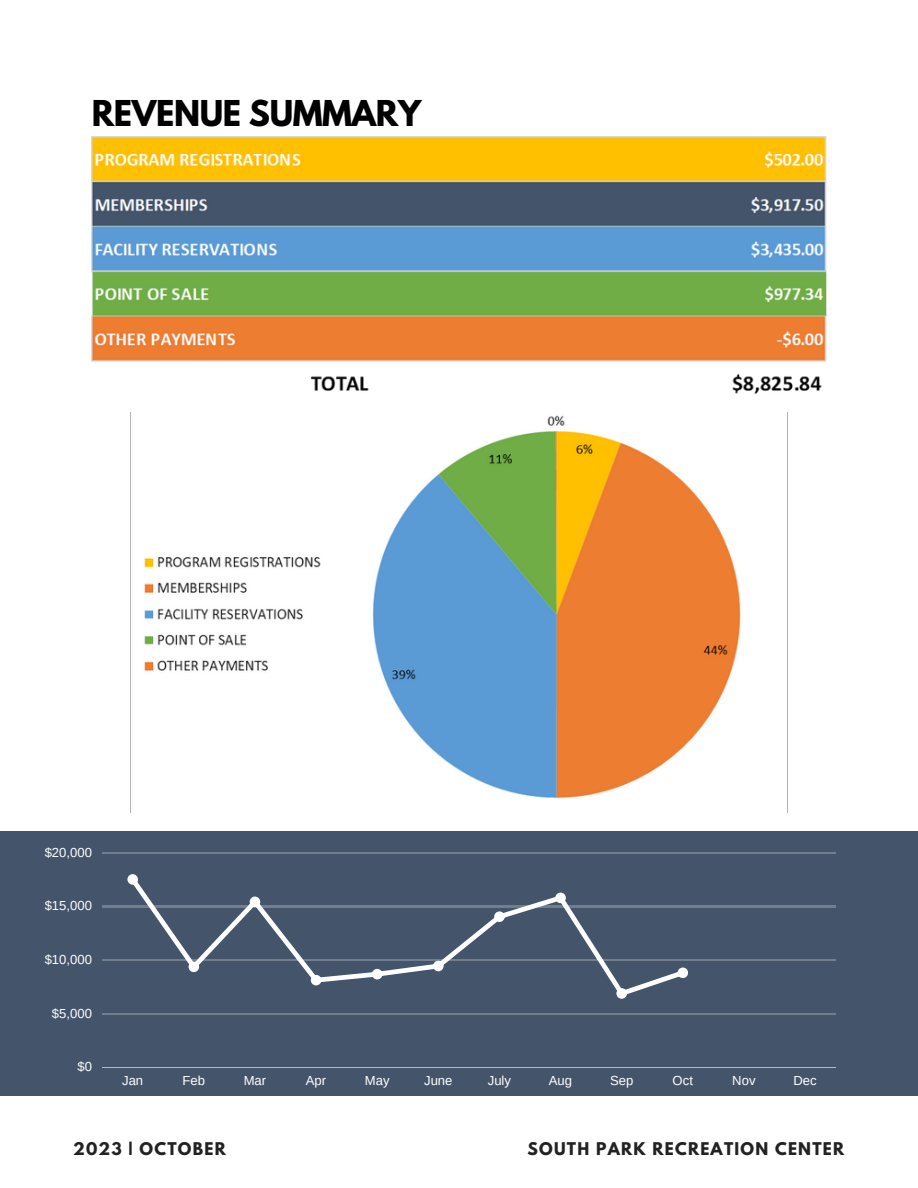
<style>
.page{position:relative;width:918px;height:1188px;background:#fff}
.page>*{position:absolute;margin:0;border:0;box-sizing:border-box;transform-origin:0 0}
.t1{font:700 31.5px "League Spartan";letter-spacing:-.015em;color:#000}
.t2{font:700 15.6px "League Spartan";letter-spacing:.08em;color:#222}
.t3{font:13.05px "Arimo";color:#fff}
</style>
<div class="page">
<div style="left:0;top:831px;width:918px;height:265px;background:#44546a"></div>
<hr style="left:102px;top:852px;width:734px;height:1px;background:#fff">
<hr style="left:102px;top:906px;width:734px;height:1px;background:#fff">
<hr style="left:102px;top:960px;width:734px;height:1px;background:#fff">
<hr style="left:102px;top:1013px;width:734px;height:1px;background:#fff">
<hr style="left:102px;top:1067px;width:734px;height:1px;background:#fff">
<svg style="left:127px;top:874px;width:561px;height:125px"></svg>
<img style="left:92px;top:136px;width:734px;height:258px">
<img style="left:144px;top:412px;width:644px;height:401px">
<p class="t1" style="left:92px;top:97px;width:331px">REVENUE SUMMARY</p>
<p class="t3" style="left:45px;top:845px;width:49px">$20,000</p>
<p class="t3" style="left:45px;top:898px;width:49px">$15,000</p>
<p class="t3" style="left:45px;top:952px;width:49px">$10,000</p>
<p class="t3" style="left:52px;top:1006px;width:42px">$5,000</p>
<p class="t3" style="left:77px;top:1059px;width:16px">$0</p>
<p class="t3" style="left:122px;top:1074px;width:23px">Jan</p>
<p class="t3" style="left:183px;top:1074px;width:24px">Feb</p>
<p class="t3" style="left:244px;top:1074px;width:24px">Mar</p>
<p class="t3" style="left:306px;top:1074px;width:22px">Apr</p>
<p class="t3" style="left:365px;top:1074px;width:26px">May</p>
<p class="t3" style="left:424px;top:1074px;width:30px">June</p>
<p class="t3" style="left:488px;top:1074px;width:25px">July</p>
<p class="t3" style="left:549px;top:1074px;width:25px">Aug</p>
<p class="t3" style="left:610px;top:1074px;width:25px">Sep</p>
<p class="t3" style="left:673px;top:1074px;width:22px">Oct</p>
<p class="t3" style="left:732px;top:1074px;width:25px">Nov</p>
<p class="t3" style="left:793px;top:1074px;width:25px">Dec</p>
<p class="t2" style="left:73px;top:1141px;width:154px">2023 | OCTOBER</p>
<p class="t2" style="left:528px;top:1141px;width:318px">SOUTH PARK RECREATION CENTER</p>
</div>
